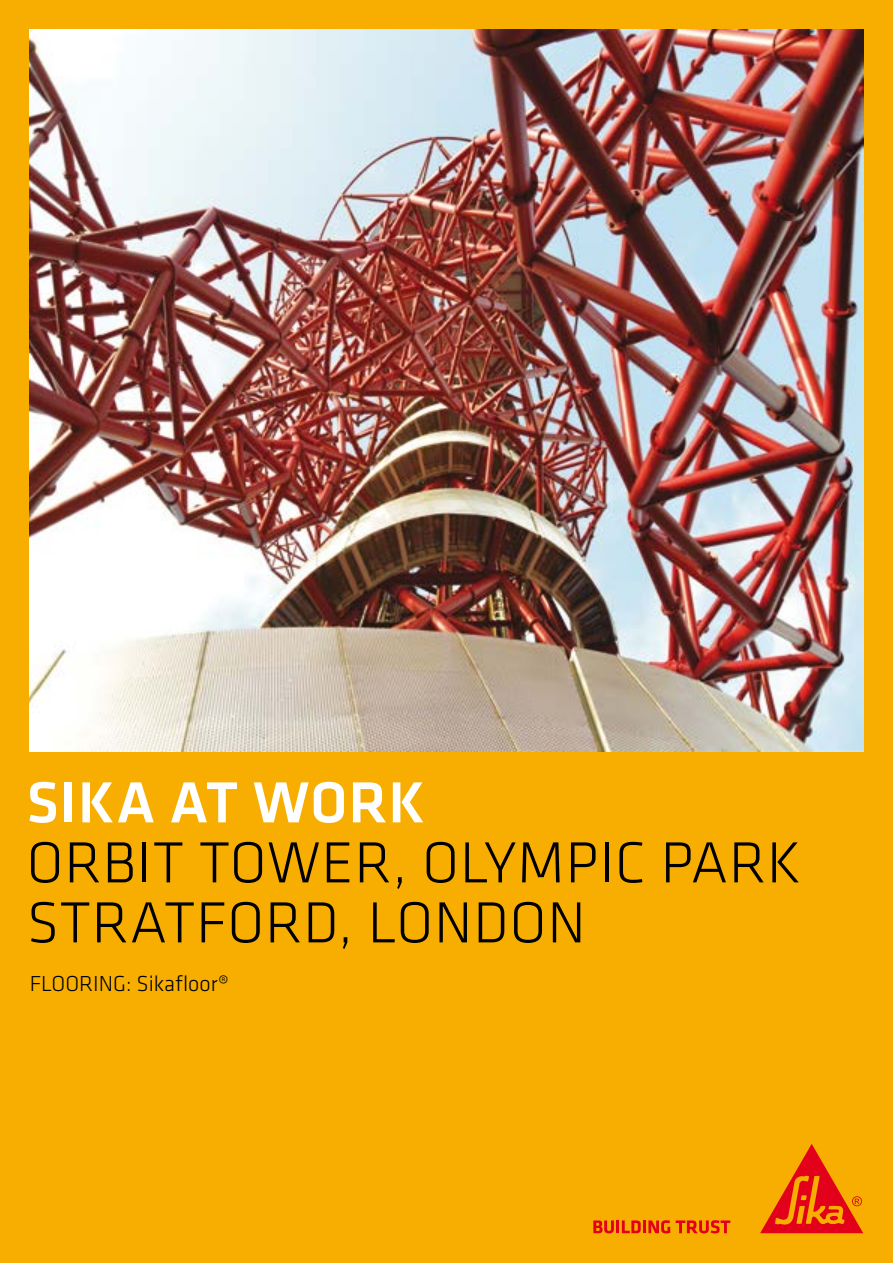
<style>
.page{position:relative;width:893px;height:1263px;background:#f8ae00}
.page>*{position:absolute;margin:0;border:0;box-sizing:border-box;transform-origin:0 0}
.t1{font:300 60px/60px "Klavika";letter-spacing:.015em;color:#000}
.t2{font:500 60px "Klavika";letter-spacing:.015em;color:#fff}
.t3{font:300 22.5px "Klavika";color:#000}
</style>
<div class="page">
<svg style="left:593px;top:1220px;width:77px;height:13px"></svg>
<svg style="left:676px;top:1220px;width:54px;height:13px"></svg>
<svg style="left:760px;top:1144px;width:103px;height:89px"></svg>
<img style="left:30px;top:30px;width:833px;height:722px">
<p class="t2" style="left:27px;top:762px;width:400px">SIKA AT WORK</p>
<p class="t1" style="left:27px;top:832px;width:776px">ORBIT TOWER, OLYMPIC PARK<br>STRATFORD, LONDON</p>
<p class="t3" style="left:30px;top:970px;width:201px">FLOORING: Sikafloor®</p>
</div>
